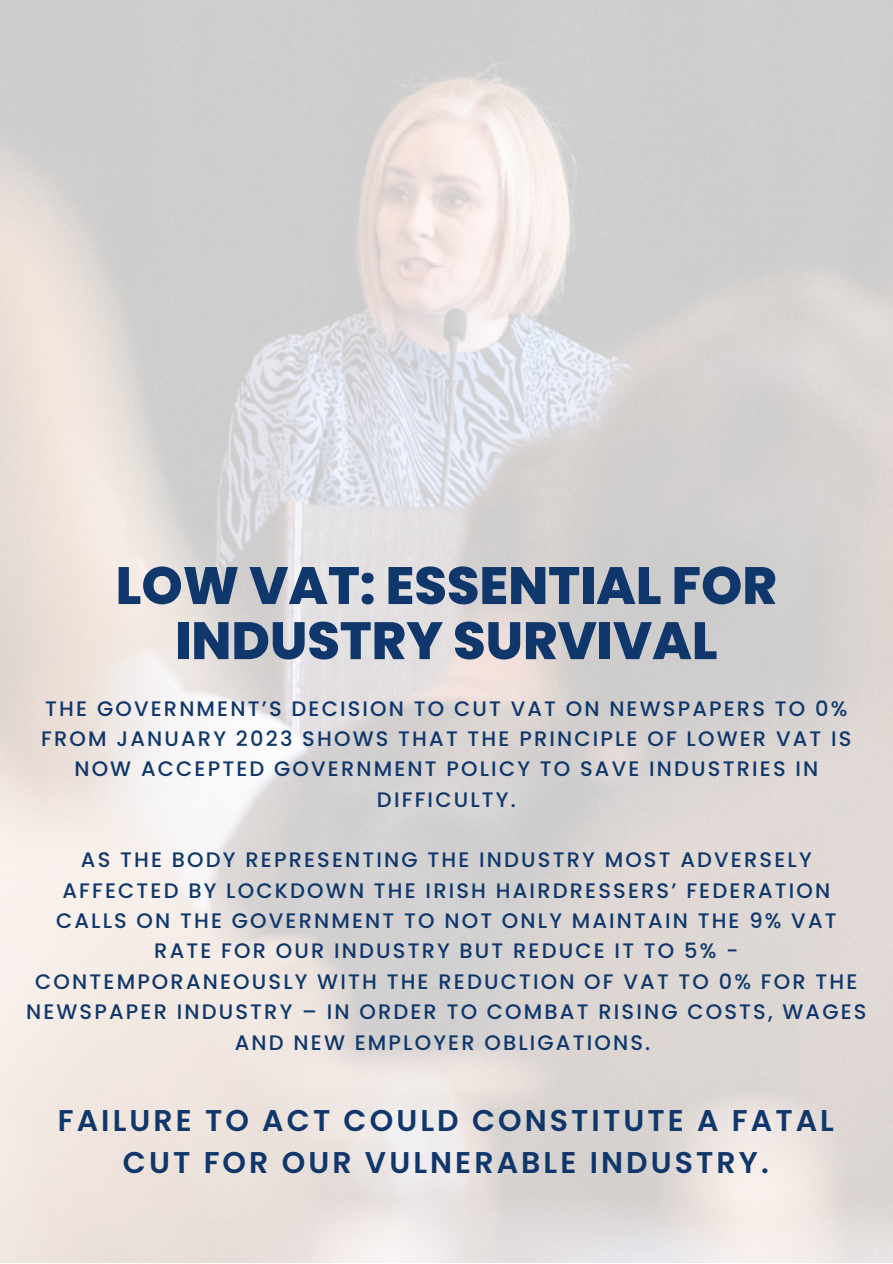
<style>
.page{position:relative;width:893px;height:1264px;background:#fff}
.page>*{position:absolute;margin:0;border:0;box-sizing:border-box;transform-origin:0 0}
.t1{font:800 52.5px/55.1px "Poppins";color:#0f376b;text-align:center}
.t2{font:600 30px/42.8px "Poppins";letter-spacing:.105em;color:#0f376b;text-align:center}
.t3{font:500 21px/30.3px "Poppins";letter-spacing:.105em;color:#0f376b;text-align:center}
</style>
<div class="page">
<img style="left:0;top:0;width:892px;height:1262px">
<h1 class="t1" style="left:116px;top:558px;width:662px">LOW VAT: ESSENTIAL FOR<br>INDUSTRY SURVIVAL</h1>
<p class="t3" style="left:41px;top:693px;width:811px">THE GOVERNMENT’S DECISION TO CUT VAT ON NEWSPAPERS TO 0% FROM JANUARY 2023 SHOWS THAT THE PRINCIPLE OF LOWER VAT IS NOW ACCEPTED GOVERNMENT POLICY TO SAVE INDUSTRIES IN DIFFICULTY.</p>
<p class="t3" style="left:26px;top:844px;width:842px">AS THE BODY REPRESENTING THE INDUSTRY MOST ADVERSELY AFFECTED BY LOCKDOWN THE IRISH HAIRDRESSERS’ FEDERATION CALLS ON THE GOVERNMENT TO NOT ONLY MAINTAIN THE 9% VAT RATE FOR OUR INDUSTRY BUT REDUCE IT TO 5% - CONTEMPORANEOUSLY WITH THE REDUCTION OF VAT TO 0% FOR THE NEWSPAPER INDUSTRY – IN ORDER TO COMBAT RISING COSTS, WAGES AND NEW EMPLOYER OBLIGATIONS.</p>
<h2 class="t2" style="left:58px;top:1098px;width:777px">FAILURE TO ACT COULD CONSTITUTE A FATAL<br>CUT FOR OUR VULNERABLE INDUSTRY.</h2>
</div>
